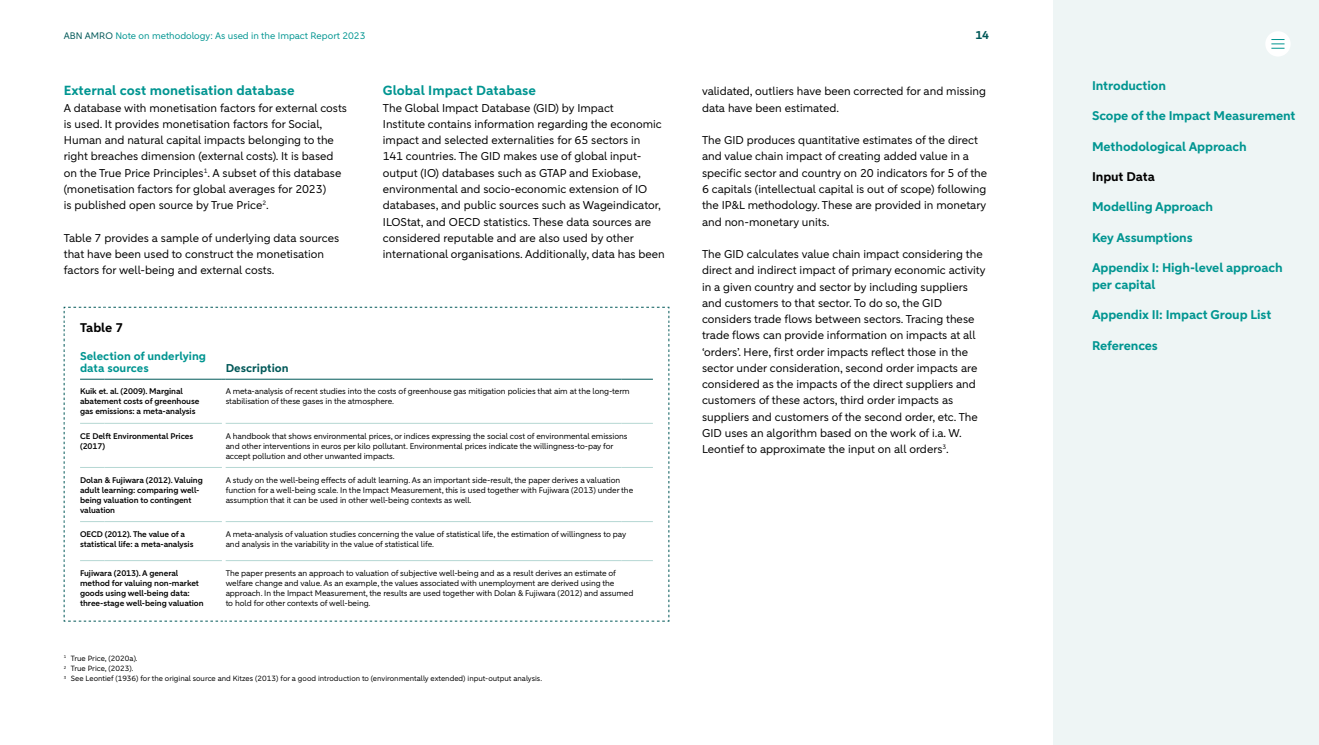
<style>
.page{position:relative;width:1319px;height:745px;background:#fff}
.page>*{position:absolute;margin:0;border:0;box-sizing:border-box;transform-origin:0 0}
.t1{font:700 13.12px "ABNAMRO Sans";color:#009591}
.t2{font:700 12.5px/16.2px "ABNAMRO Sans";letter-spacing:-.01em;color:#009591}
.t3{font:700 12.5px "ABNAMRO Sans";letter-spacing:-.01em;color:#000}
.t4{font:11.25px/16.2px "ABNAMRO Sans";color:#000}
.t5{font:700 11.25px/12.5px "ABNAMRO Sans";color:#009591}
.t6{font:700 11.25px "ABNAMRO Sans";color:#005858}
.t7{font:9.38px "ABNAMRO Sans";color:#009591}
.t8{font:8.12px/10px "ABNAMRO Sans";letter-spacing:-.01em;color:#000}
.t9{font:600 8.12px/10px "ABNAMRO Sans";letter-spacing:-.01em;color:#000}
.t10{font:7.5px/10px "ABNAMRO Sans";color:#000}
.s1{color:#005858}
</style>
<div class="page">
<div style="left:1053px;top:0;width:265px;height:744px;background:#eef5f5"></div>
<div style="left:1264px;top:31px;width:26px;height:25px;background:#fff;border-radius:50%"></div>
<svg style="left:1271px;top:39px;width:13px;height:10px"></svg>
<svg style="left:64px;top:306px;width:605px;height:315px"></svg>
<p class="t7" style="left:64px;top:29px;width:303px"><span class="s1">ABN AMRO</span> Note on methodology: As used in the Impact Report 2023</p>
<p class="t6" style="left:975px;top:27px;width:15px">14</p>
<p class="t1" style="left:64px;top:82px;width:232px">External cost monetisation database</p>
<p class="t4" style="left:64px;top:100px;width:285px">A database with monetisation factors for external costs is used. It provides monetisation factors for Social, Human and natural capital impacts belonging to the right breaches dimension (external costs). It is based on the True Price Principles<sup>1</sup>. A subset of this database (monetisation factors for global averages for 2023)<br>is published open source by True Price<sup>2</sup>.</p>
<p class="t4" style="left:64px;top:230px;width:277px">Table 7 provides a sample of underlying data sources that have been used to construct the monetisation factors for well-being and external costs.</p>
<p class="t3" style="left:80px;top:319px;width:45px">Table 7</p>
<p class="t5" style="left:80px;top:349px;width:128px">Selection of underlying data sources</p>
<p class="t6" style="left:226px;top:360px;width:64px">Description</p>
<p class="t1" style="left:383px;top:82px;width:155px">Global Impact Database</p>
<p class="t4" style="left:383px;top:100px;width:283px">The Global Impact Database (GID) by Impact<br>Institute contains information regarding the economic impact and selected externalities for 65 sectors in<br>141 countries. The GID makes use of global input&shy;output (IO) databases such as GTAP and Exiobase, environmental and socio-economic extension of IO databases, and public sources such as Wageindicator, ILOStat, and OECD statistics. These data sources are considered reputable and are also used by other international organisations. Additionally, data has been</p>
<p class="t9" style="left:80px;top:386px;width:121px">Kuik et. al. (2009). Marginal abatement costs of greenhouse gas emissions: a meta-analysis</p>
<p class="t8" style="left:226px;top:386px;width:405px">A meta-analysis of recent studies into the costs of greenhouse gas mitigation policies that aim at the long-term stabilisation of these gases in the atmosphere.</p>
<p class="t9" style="left:80px;top:430px;width:115px">CE Delft Environmental Prices (2017)</p>
<p class="t8" style="left:226px;top:430px;width:403px">A handbook that shows environmental prices, or indices expressing the social cost of environmental emissions and other interventions in euros per kilo pollutant. Environmental prices indicate the willingness-to-pay for accept pollution and other unwanted impacts.</p>
<p class="t9" style="left:80px;top:474px;width:124px">Dolan &amp; Fujiwara (2012). Valuing adult learning: comparing well&shy;being valuation to contingent valuation</p>
<p class="t8" style="left:226px;top:474px;width:409px">A study on the well-being effects of adult learning. As an important side-result, the paper derives a valuation function for a well-being scale. In the Impact Measurement, this is used together with Fujiwara (2013) under the assumption that it can be used in other well-being contexts as well.</p>
<p class="t9" style="left:80px;top:529px;width:115px">OECD (2012). The value of a statistical life: a meta-analysis</p>
<p class="t8" style="left:226px;top:529px;width:402px">A meta-analysis of valuation studies concerning the value of statistical life, the estimation of willingness to pay and analysis in the variability in the value of statistical life.</p>
<p class="t9" style="left:80px;top:568px;width:125px">Fujiwara (2013). A general method for valuing non-market goods using well-being data: three-stage well-being valuation</p>
<p class="t8" style="left:226px;top:568px;width:409px">The paper presents an approach to valuation of subjective well-being and as a result derives an estimate of welfare change and value. As an example, the values associated with unemployment are derived using the approach. In the Impact Measurement, the results are used together with Dolan &amp; Fujiwara (2012) and assumed to hold for other contexts of well-being.</p>
<p class="t10" style="left:64px;top:653px;width:480px"><sup>1</sup> True Price, (2020a).<br><sup>2</sup> True Price, (2023).<br><sup>3</sup> See Leontief (1936) for the original source and Kitzes (2013) for a good introduction to (environmentally extended) input-output analysis.</p>
<p class="t4" style="left:702px;top:83px;width:285px">validated, outliers have been corrected for and missing data have been estimated.</p>
<p class="t4" style="left:702px;top:132px;width:286px">The GID produces quantitative estimates of the direct and value chain impact of creating added value in a specific sector and country on 20 indicators for 5 of the 6 capitals (intellectual capital is out of scope) following the IP&amp;L methodology. These are provided in monetary and non-monetary units.</p>
<p class="t4" style="left:702px;top:246px;width:285px">The GID calculates value chain impact considering the direct and indirect impact of primary economic activity in a given country and sector by including suppliers and customers to that sector. To do so, the GID considers trade flows between sectors. Tracing these trade flows can provide information on impacts at all ‘orders’. Here, first order impacts reflect those in the sector under consideration, second order impacts are considered as the impacts of the direct suppliers and customers of these actors, third order impacts as suppliers and customers of the second order, etc. The GID uses an algorithm based on the work of i.a. W.<br>Leontief to approximate the input on all orders<sup>3</sup>.</p>
<p class="t2" style="left:1091px;top:77px;width:75px">Introduction</p>
<p class="t2" style="left:1091px;top:108px;width:205px">Scope of the Impact Measurement</p>
<p class="t2" style="left:1091px;top:138px;width:156px">Methodological Approach</p>
<p class="t3" style="left:1091px;top:168px;width:64px">Input Data</p>
<p class="t2" style="left:1091px;top:199px;width:123px">Modelling Approach</p>
<p class="t2" style="left:1091px;top:229px;width:102px">Key Assumptions</p>
<p class="t2" style="left:1091px;top:260px;width:192px">Appendix I: High-level approach per capital</p>
<p class="t2" style="left:1091px;top:307px;width:181px">Appendix II: Impact Group List</p>
<p class="t2" style="left:1091px;top:337px;width:67px">References</p>
</div>
